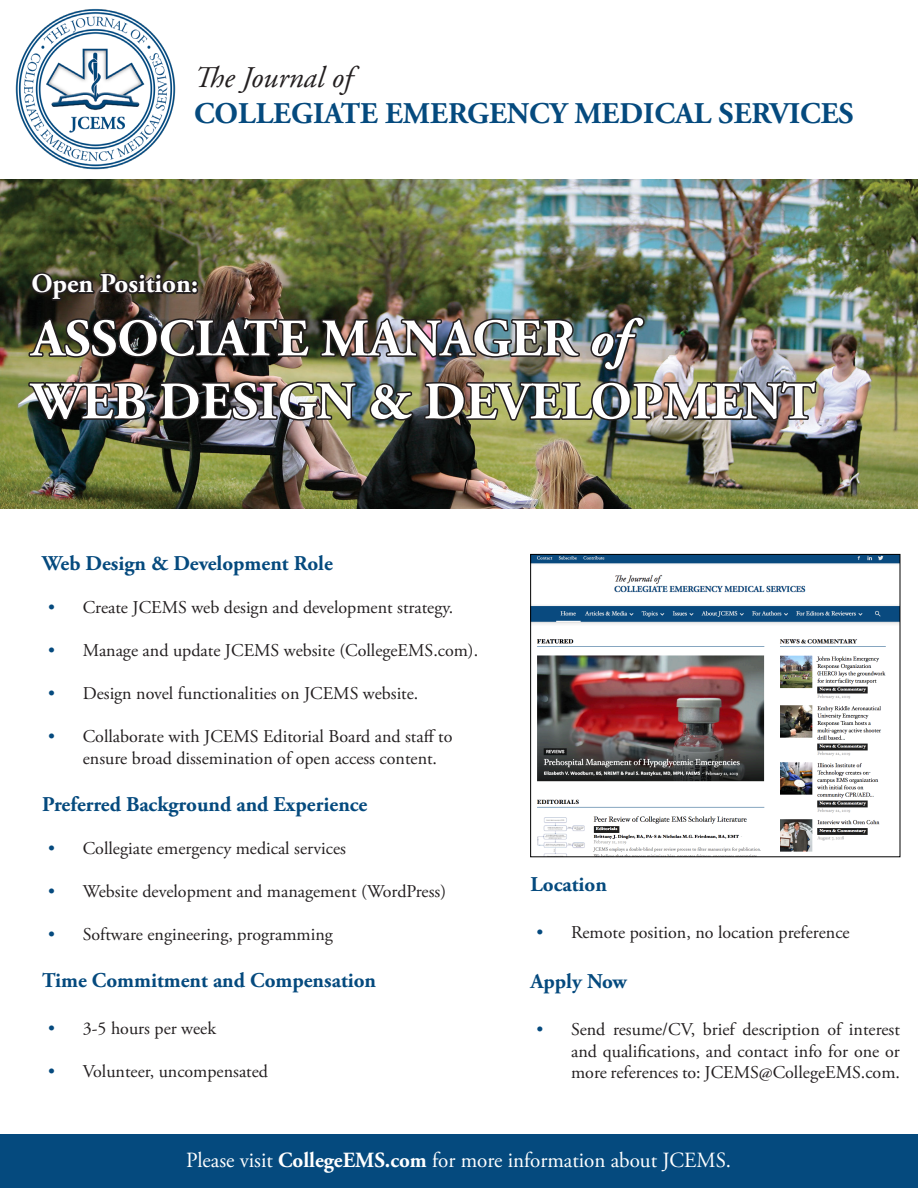
<style>
.page{position:relative;width:918px;height:1188px;background:#fff}
.page>*{position:absolute;margin:0;border:0;box-sizing:border-box;transform-origin:0 0}
.t1{font:700 52.5px "Adobe Garamond Pro";color:#fff}
.t2{font:700 30px "Adobe Garamond Pro";color:#054a7e}
.t3{font:italic 30px "Adobe Garamond Pro";color:#231f20}
.t4{font:700 27px "Adobe Garamond Pro";color:#fff}
.t5{font:21.6px "Adobe Garamond Pro";color:#fff}
.t6{font:700 21px "Adobe Garamond Pro";color:#054a7e}
.t7{font:18px/21.6px "Adobe Garamond Pro";color:#231f20}
.s1{font-style:italic}
.s2{color:#054a7e}
.s3{font-weight:700}
</style>
<div class="page">
<img style="left:0;top:179px;width:918px;height:329px">
<svg style="left:30px;top:271px;width:162px;height:31px;background:#343225"></svg>
<div style="left:191px;top:287px;width:7px;height:7px;border:3px solid #231f20;border-radius:50%"></div>
<div style="left:191px;top:280px;width:7px;height:8px;border:3px solid #231f20;border-radius:50%"></div>
<svg style="left:27px;top:316px;width:284px;height:43px;background:#2d2a24"></svg>
<img style="left:319px;top:317px;width:261px;height:43px">
<img style="left:589px;top:315px;width:57px;height:57px">
<img style="left:28px;top:380px;width:120px;height:42px">
<img style="left:157px;top:379px;width:202px;height:44px">
<svg style="left:368px;top:382px;width:46px;height:40px;background:#555c49"></svg>
<img style="left:422px;top:379px;width:397px;height:43px">
<div style="left:0;top:1134px;width:917px;height:54px;background:#054a7e"></div>
<img style="left:15px;top:9px;width:161px;height:161px">
<img style="left:533px;top:556px;width:365px;height:299px">
<div style="left:531px;top:554px;width:369px;height:303px;border:1px solid #000"></div>
<p class="t3" style="left:194px;top:60px;width:159px">The Journal of</p>
<p class="t2" style="left:194px;top:96px;width:661px">COLLEGIATE EMERGENCY MEDICAL SERVICES</p>
<p class="t4" style="left:32px;top:268px;width:168px">Open Position:</p>
<p class="t1" style="left:32px;top:308px;width:600px">ASSOCIATE MANAGER <span class="s1">of</span></p>
<p class="t1" style="left:32px;top:371px;width:785px">WEB DESIGN &amp; DEVELOPMENT</p>
<p class="t6" style="left:42px;top:551px;width:292px">Web Design &amp; Development Role</p>
<p class="t7" style="left:48px;top:597px;width:407px"><span class="s2">•</span> Create JCEMS web design and development strategy.</p>
<p class="t7" style="left:48px;top:640px;width:431px"><span class="s2">•</span> Manage and update JCEMS website (CollegeEMS.com).</p>
<p class="t7" style="left:48px;top:683px;width:372px"><span class="s2">•</span> Design novel functionalities on JCEMS website.</p>
<p class="t7" style="left:83px;top:727px;width:371px;text-indent:-34px"><span class="s2">•</span> Collaborate with JCEMS Editorial Board and staff to ensure broad dissemination of open access content.</p>
<p class="t6" style="left:42px;top:792px;width:327px">Preferred Background and Experience</p>
<p class="t7" style="left:48px;top:838px;width:299px"><span class="s2">•</span> Collegiate emergency medical services</p>
<p class="t7" style="left:48px;top:881px;width:399px"><span class="s2">•</span> Website development and management (WordPress)</p>
<p class="t7" style="left:48px;top:925px;width:286px"><span class="s2">•</span> Software engineering, programming</p>
<p class="t6" style="left:42px;top:968px;width:335px">Time Commitment and Compensation</p>
<p class="t7" style="left:48px;top:1018px;width:169px"><span class="s2">•</span> 3-5 hours per week</p>
<p class="t7" style="left:48px;top:1061px;width:221px"><span class="s2">•</span> Volunteer, uncompensated</p>
<p class="t6" style="left:531px;top:872px;width:78px">Location</p>
<p class="t7" style="left:537px;top:922px;width:315px"><span class="s2">•</span> Remote position, no location preference</p>
<p class="t6" style="left:531px;top:969px;width:98px">Apply Now</p>
<p class="t7" style="left:571px;top:1019px;width:330px;text-align:justify;text-indent:-34px"><span class="s2">•</span> Send resume/CV, brief description of interest and qualifications, and contact info for one or more references to: JCEMS@CollegeEMS.com.</p>
<p class="t5" style="left:186px;top:1147px;width:547px">Please visit <span class="s3">CollegeEMS.com</span> for more information about JCEMS.</p>
</div>
